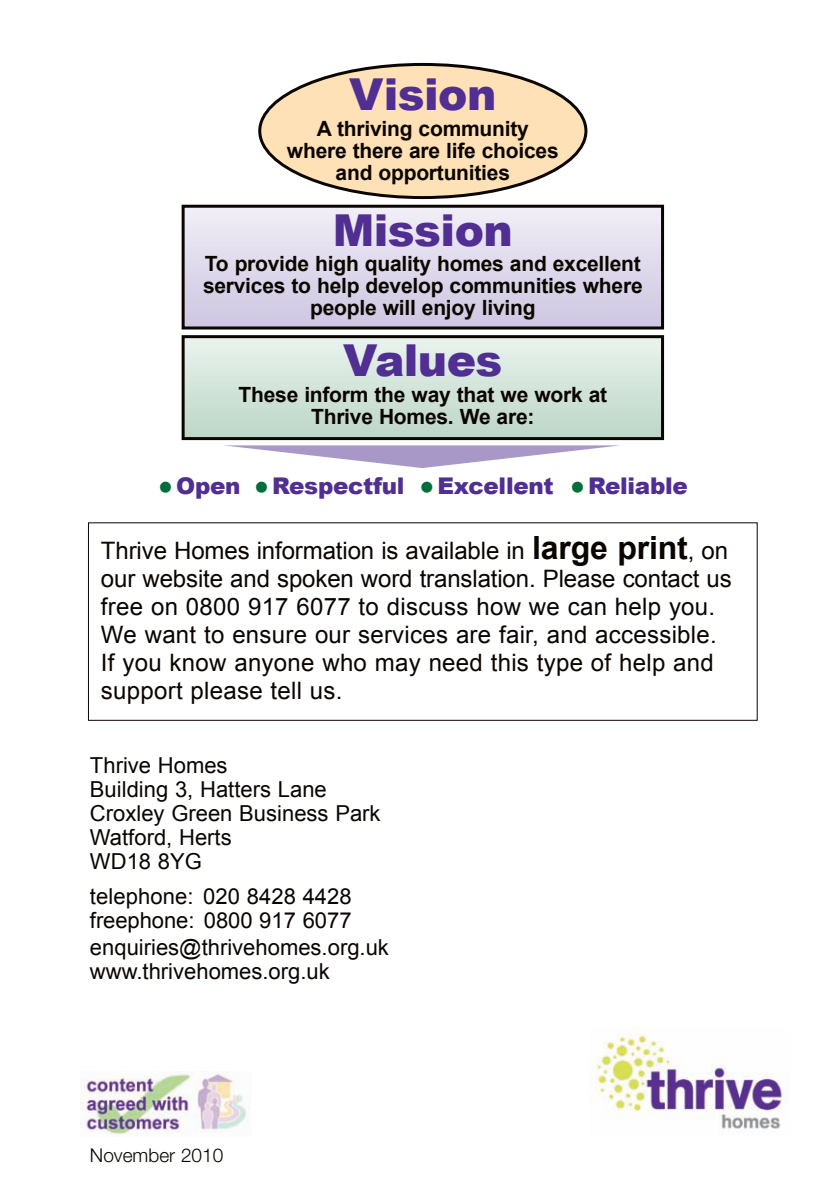
<style>
.page{position:relative;width:840px;height:1191px;background:#fff}
.page>*{position:absolute;margin:0;border:0;box-sizing:border-box;transform-origin:0 0}
.t1{font:900 44px "Arial";letter-spacing:-.015em;color:#502e92}
.t2{font:24px/28px "Arial";letter-spacing:.01em;color:#0b0500}
.t3{font:900 23px "Arial";letter-spacing:-.015em;color:#502e92}
.t4{font:22px/24px "Arial";color:#0b0500}
.t5{font:700 21px/22px "Arial";letter-spacing:-.01em;color:#0b0500;text-align:center}
.t6{font:300 19px "Helvetica Neue";color:#0b0500}
.s1{font-weight:400;font-size:44px;color:#006f3c}
.s2{font-weight:700;font-size:32px}
</style>
<div class="page">
<img style="left:81px;top:1071px;width:169px;height:65px">
<div style="left:88px;top:522px;width:669px;height:199px;border:1px solid #0b0500"></div>
<svg style="left:224px;top:445px;width:396px;height:23px"></svg>
<div style="left:183px;top:337px;width:479px;height:101px;background:linear-gradient(to bottom,#eaf3ee,#bcd6c7)"></div>
<div style="left:181px;top:335px;width:482px;height:105px;border:3px solid #0b0500"></div>
<div style="left:183px;top:206px;width:479px;height:122px;background:linear-gradient(to bottom,#f0eff6,#cec6e2)"></div>
<div style="left:181px;top:205px;width:482px;height:124px;border:3px solid #0b0500"></div>
<svg style="left:258px;top:63px;width:329px;height:136px"></svg>
<img style="left:588px;top:1030px;width:198px;height:99px">
<h1 class="t1" style="left:349px;top:62px;width:148px">Vision</h1>
<p class="t5" style="left:287px;top:118px;width:273px">A thriving community where there are life choices and opportunities</p>
<h1 class="t1" style="left:332px;top:197px;width:181px">Mission</h1>
<p class="t5" style="left:203px;top:253px;width:441px">To provide high quality homes and excellent services to help develop communities where people will enjoy living</p>
<h1 class="t1" style="left:343px;top:328px;width:160px">Values</h1>
<p class="t5" style="left:238px;top:383px;width:370px">These inform the way that we work at<br>Thrive Homes. We are:</p>
<p class="t3" style="left:158px;top:468px;width:531px"><span class="s1">•</span>Open <span class="s1">•</span>Respectful <span class="s1">•</span>Excellent <span class="s1">•</span>Reliable</p>
<p class="t2" style="left:101px;top:536px;width:631px">Thrive Homes information is available in <span class="s2">large print</span>, on our website and spoken word translation. Please contact us free on 0800 917 6077 to discuss how we can help you.<br>We want to ensure our services are fair, and accessible.<br>If you know anyone who may need this type of help and support please tell us.</p>
<p class="t4" style="left:90px;top:753px;width:292px">Thrive Homes<br>Building 3, Hatters Lane<br>Croxley Green Business Park<br>Watford, Herts<br>WD18 8YG</p>
<p class="t4" style="left:90px;top:884px;width:263px">telephone: 020 8428 4428 freephone: 0800 917 6077</p>
<p class="t4" style="left:90px;top:935px;width:300px">enquiries@thrivehomes.org.uk www.thrivehomes.org.uk</p>
<p class="t6" style="left:90px;top:1148px;width:135px">November 2010</p>
</div>
